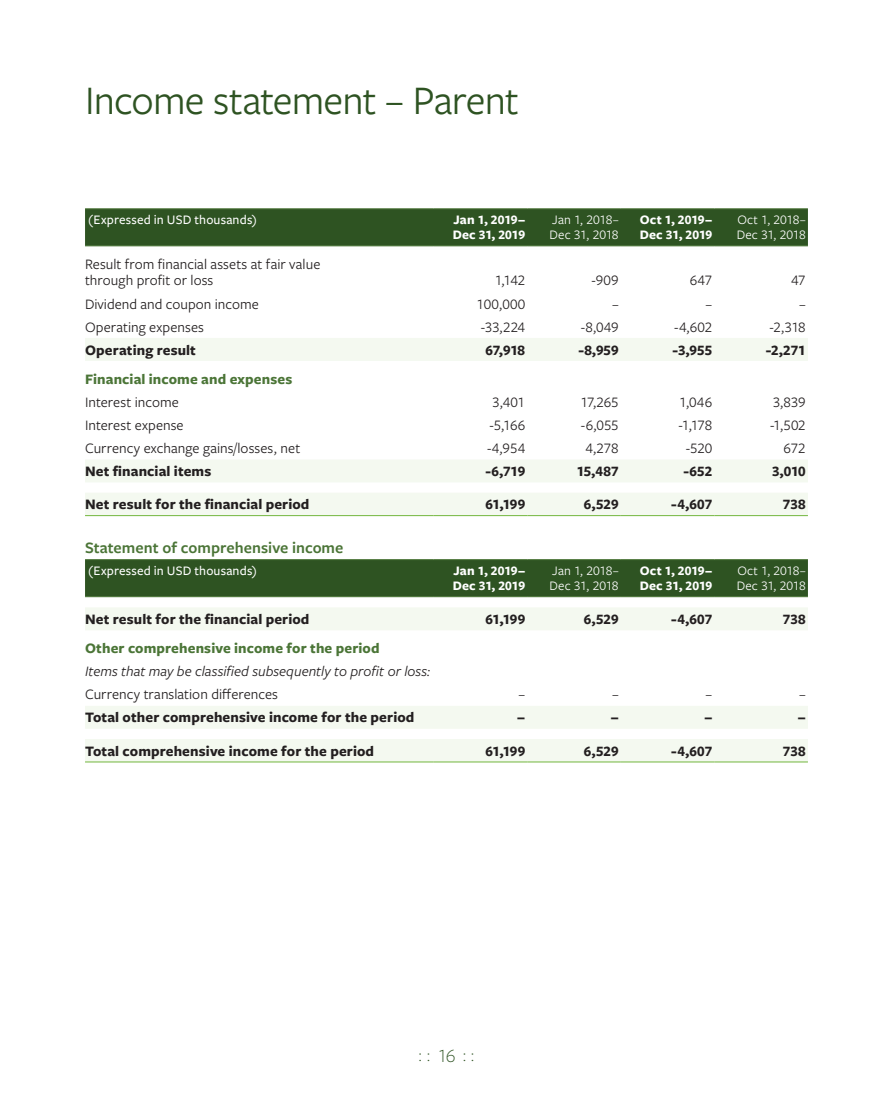
<style>
.page{position:relative;width:893px;height:1106px;background:#fff}
.page>*{position:absolute;margin:0;border:0;box-sizing:border-box;transform-origin:0 0}
.hrub_1{font:42px "Freight Sans Pro";letter-spacing:-.02em;color:#2e5322}
.t1{font:300 19.5px "Freight Sans Pro";color:#2e5322}
.mrub_1{font:600 16.5px "Freight Sans Pro";color:#4b7537}
.t2{font:15px/16.5px "Freight Sans Pro";letter-spacing:.005em;color:#231f20}
.t3{font:700 15px "Freight Sans Pro";letter-spacing:.005em;color:#231f20}
.t4{font:700 15px "Freight Sans Pro";letter-spacing:.005em;color:#4b7537}
.t5{font:italic 15px "Freight Sans Pro";color:#231f20}
.t6{font:700 13.5px "Freight Sans Pro";letter-spacing:.01em;color:#fff}
.t7{font:13.5px "Freight Sans Pro";color:#fff}
.t8{font:500 13.5px "Freight Sans Pro";letter-spacing:.01em;color:#fff}
</style>
<div class="page">
<div style="left:85px;top:209px;width:723px;height:36px;background:#2e5322"></div>
<svg style="left:85px;top:338px;width:723px;height:177px"></svg>
<hr style="left:85px;top:515px;width:349px;height:1px;background:#73b63e">
<hr style="left:434px;top:515px;width:93px;height:1px;background:#73b63e">
<hr style="left:621px;top:515px;width:93px;height:1px;background:#73b63e">
<hr style="left:527px;top:515px;width:94px;height:1px;background:#73b63e">
<hr style="left:714px;top:515px;width:94px;height:1px;background:#73b63e">
<hr style="left:85px;top:208px;width:349px;height:1px;background:#4b7537">
<hr style="left:85px;top:245px;width:349px;height:1px;background:#4b7537">
<hr style="left:434px;top:208px;width:93px;height:1px;background:#4b7537">
<hr style="left:527px;top:208px;width:94px;height:1px;background:#4b7537">
<hr style="left:621px;top:208px;width:93px;height:1px;background:#4b7537">
<hr style="left:714px;top:208px;width:94px;height:1px;background:#4b7537">
<hr style="left:434px;top:245px;width:93px;height:1px;background:#4b7537">
<hr style="left:527px;top:245px;width:94px;height:1px;background:#4b7537">
<hr style="left:621px;top:245px;width:93px;height:1px;background:#4b7537">
<hr style="left:714px;top:245px;width:94px;height:1px;background:#4b7537">
<div style="left:85px;top:560px;width:723px;height:36px;background:#2e5322"></div>
<svg style="left:85px;top:608px;width:723px;height:153px"></svg>
<hr style="left:85px;top:761px;width:349px;height:1px;background:#73b63e">
<hr style="left:434px;top:761px;width:93px;height:1px;background:#73b63e">
<hr style="left:621px;top:761px;width:93px;height:1px;background:#73b63e">
<hr style="left:527px;top:761px;width:94px;height:1px;background:#73b63e">
<hr style="left:714px;top:761px;width:94px;height:1px;background:#73b63e">
<hr style="left:85px;top:559px;width:349px;height:1px;background:#4b7537">
<hr style="left:85px;top:596px;width:349px;height:1px;background:#4b7537">
<hr style="left:434px;top:559px;width:93px;height:1px;background:#4b7537">
<hr style="left:527px;top:559px;width:94px;height:1px;background:#4b7537">
<hr style="left:621px;top:559px;width:93px;height:1px;background:#4b7537">
<hr style="left:714px;top:559px;width:94px;height:1px;background:#4b7537">
<hr style="left:434px;top:596px;width:93px;height:1px;background:#4b7537">
<hr style="left:527px;top:596px;width:94px;height:1px;background:#4b7537">
<hr style="left:621px;top:596px;width:93px;height:1px;background:#4b7537">
<hr style="left:714px;top:596px;width:94px;height:1px;background:#4b7537">
<p class="hrub_1" style="left:85px;top:72px;width:435px">Income statement – Parent</p>
<p class="t8" style="left:87px;top:211px;width:172px">(Expressed in USD thousands)</p>
<p class="t6" style="left:453px;top:211px;width:73px">Jan 1, 2019–</p>
<p class="t6" style="left:453px;top:226px;width:74px">Dec 31, 2019</p>
<p class="t7" style="left:552px;top:211px;width:68px">Jan 1, 2018–</p>
<p class="t7" style="left:550px;top:226px;width:71px">Dec 31, 2018</p>
<p class="t6" style="left:640px;top:211px;width:74px">Oct 1, 2019–</p>
<p class="t6" style="left:640px;top:226px;width:74px">Dec 31, 2019</p>
<p class="t7" style="left:737px;top:211px;width:70px">Oct 1, 2018–</p>
<p class="t7" style="left:737px;top:226px;width:71px">Dec 31, 2018</p>
<p class="t2" style="left:85px;top:255px;width:237px">Result from financial assets at fair value through profit or loss</p>
<p class="t2" style="left:495px;top:272px;width:32px">1,142</p>
<p class="t2" style="left:591px;top:272px;width:29px">-909</p>
<p class="t2" style="left:690px;top:272px;width:24px">647</p>
<p class="t2" style="left:791px;top:272px;width:16px">47</p>
<p class="t2" style="left:85px;top:295px;width:175px">Dividend and coupon income</p>
<p class="t2" style="left:476px;top:295px;width:50px">100,000</p>
<p class="t2" style="left:612px;top:295px;width:8px">–</p>
<p class="t2" style="left:706px;top:295px;width:8px">–</p>
<p class="t2" style="left:799px;top:295px;width:8px">–</p>
<p class="t2" style="left:85px;top:318px;width:120px">Operating expenses</p>
<p class="t2" style="left:481px;top:318px;width:46px">-33,224</p>
<p class="t2" style="left:581px;top:318px;width:39px">-8,049</p>
<p class="t2" style="left:674px;top:318px;width:39px">-4,602</p>
<p class="t2" style="left:770px;top:318px;width:38px">-2,318</p>
<p class="t3" style="left:85px;top:339px;width:112px">Operating result</p>
<p class="t3" style="left:485px;top:339px;width:41px">67,918</p>
<p class="t3" style="left:578px;top:339px;width:42px">-8,959</p>
<p class="t3" style="left:672px;top:339px;width:41px">-3,955</p>
<p class="t3" style="left:766px;top:339px;width:42px">-2,271</p>
<p class="t4" style="left:85px;top:369px;width:209px">Financial income and expenses</p>
<p class="t2" style="left:85px;top:393px;width:95px">Interest income</p>
<p class="t2" style="left:492px;top:393px;width:34px">3,401</p>
<p class="t2" style="left:580px;top:393px;width:40px">17,265</p>
<p class="t2" style="left:679px;top:393px;width:35px">1,046</p>
<p class="t2" style="left:773px;top:393px;width:35px">3,839</p>
<p class="t2" style="left:85px;top:416px;width:100px">Interest expense</p>
<p class="t2" style="left:489px;top:416px;width:37px">-5,166</p>
<p class="t2" style="left:581px;top:416px;width:39px">-6,055</p>
<p class="t2" style="left:679px;top:416px;width:35px">-1,178</p>
<p class="t2" style="left:770px;top:416px;width:37px">-1,502</p>
<p class="t2" style="left:85px;top:439px;width:217px">Currency exchange gains/losses, net</p>
<p class="t2" style="left:487px;top:439px;width:39px">-4,954</p>
<p class="t2" style="left:585px;top:439px;width:35px">4,278</p>
<p class="t2" style="left:686px;top:439px;width:28px">-520</p>
<p class="t2" style="left:783px;top:439px;width:24px">672</p>
<p class="t3" style="left:85px;top:461px;width:128px">Net financial items</p>
<p class="t3" style="left:485px;top:461px;width:41px">-6,719</p>
<p class="t3" style="left:577px;top:461px;width:43px">15,487</p>
<p class="t3" style="left:683px;top:461px;width:30px">-652</p>
<p class="t3" style="left:772px;top:461px;width:35px">3,010</p>
<p class="t3" style="left:85px;top:494px;width:226px">Net result for the financial period</p>
<p class="t3" style="left:485px;top:494px;width:41px">61,199</p>
<p class="t3" style="left:584px;top:494px;width:36px">6,529</p>
<p class="t3" style="left:671px;top:494px;width:42px">-4,607</p>
<p class="t3" style="left:783px;top:494px;width:25px">738</p>
<p class="mrub_1" style="left:85px;top:536px;width:260px">Statement of comprehensive income</p>
<p class="t8" style="left:87px;top:562px;width:172px">(Expressed in USD thousands)</p>
<p class="t6" style="left:453px;top:561px;width:73px">Jan 1, 2019–</p>
<p class="t6" style="left:453px;top:576px;width:74px">Dec 31, 2019</p>
<p class="t6" style="left:640px;top:561px;width:74px">Oct 1, 2019–</p>
<p class="t6" style="left:640px;top:576px;width:74px">Dec 31, 2019</p>
<p class="t7" style="left:552px;top:562px;width:68px">Jan 1, 2018–</p>
<p class="t7" style="left:550px;top:577px;width:71px">Dec 31, 2018</p>
<p class="t7" style="left:737px;top:562px;width:70px">Oct 1, 2018–</p>
<p class="t7" style="left:737px;top:577px;width:71px">Dec 31, 2018</p>
<p class="t3" style="left:85px;top:608px;width:226px">Net result for the financial period</p>
<p class="t3" style="left:485px;top:608px;width:41px">61,199</p>
<p class="t3" style="left:584px;top:608px;width:36px">6,529</p>
<p class="t3" style="left:671px;top:608px;width:42px">-4,607</p>
<p class="t3" style="left:783px;top:608px;width:25px">738</p>
<p class="t4" style="left:85px;top:638px;width:296px">Other comprehensive income for the period</p>
<p class="t5" style="left:85px;top:661px;width:347px">Items that may be classified subsequently to profit or loss:</p>
<p class="t2" style="left:85px;top:685px;width:194px">Currency translation differences</p>
<p class="t2" style="left:518px;top:685px;width:8px">–</p>
<p class="t2" style="left:612px;top:685px;width:8px">–</p>
<p class="t2" style="left:706px;top:685px;width:8px">–</p>
<p class="t2" style="left:799px;top:685px;width:8px">–</p>
<p class="t3" style="left:85px;top:707px;width:331px">Total other comprehensive income for the period</p>
<p class="t3" style="left:517px;top:707px;width:9px">–</p>
<p class="t3" style="left:611px;top:707px;width:9px">–</p>
<p class="t3" style="left:704px;top:707px;width:9px">–</p>
<p class="t3" style="left:798px;top:707px;width:9px">–</p>
<p class="t3" style="left:85px;top:740px;width:291px">Total comprehensive income for the period</p>
<p class="t3" style="left:485px;top:740px;width:41px">61,199</p>
<p class="t3" style="left:584px;top:740px;width:36px">6,529</p>
<p class="t3" style="left:671px;top:740px;width:42px">-4,607</p>
<p class="t3" style="left:783px;top:740px;width:25px">738</p>
<h2 class="t1" style="left:418px;top:1041px;width:59px">:: 16 ::</h2>
</div>
